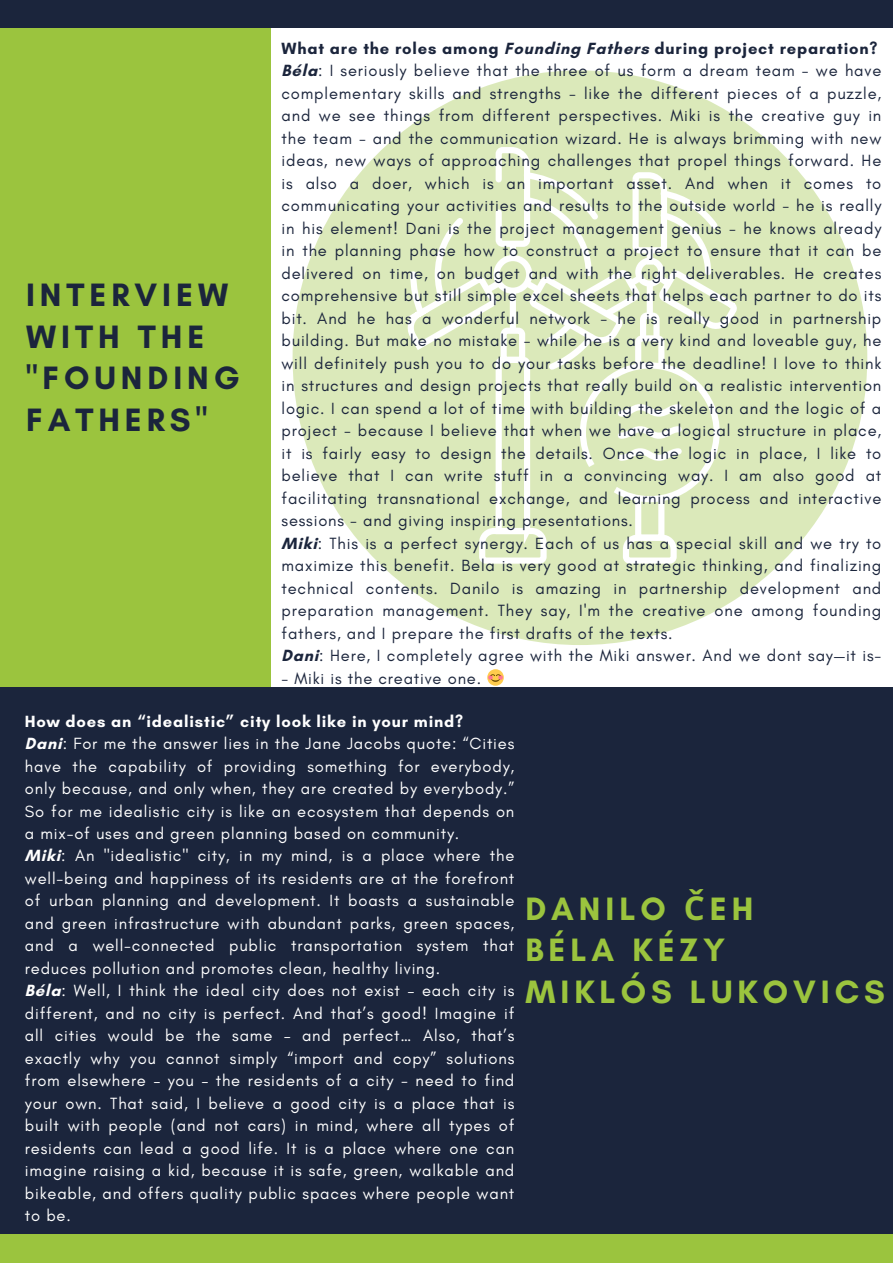
<style>
.page{position:relative;width:893px;height:1264px;background:#fff}
.page>*{position:absolute;margin:0;border:0;box-sizing:border-box;transform-origin:0 0}
.t1{font:700 33px/41.5px "Glacial Indifference";letter-spacing:.15em;color:#1b253c}
.t2{font:700 33px "Glacial Indifference";letter-spacing:.15em;color:#9bc43e}
.t3{font:16.5px/22.5px "Glacial Indifference";letter-spacing:.05em;color:#1b253c;text-align:justify}
.t4{font:16.5px/22.5px "Glacial Indifference";letter-spacing:.05em;color:#fff;text-align:justify}
.t5{font:700 16.5px "Glacial Indifference";letter-spacing:.05em;color:#1b253c}
.t6{font:700 16.5px "Glacial Indifference";letter-spacing:.05em;color:#fff}
.s1{font-weight:700}
.s2{font-family:"Noto Sans"}
</style>
<div class="page">
<div style="left:0;top:28px;width:270px;height:725px;background:#9bc43e"></div>
<div style="left:0;top:687px;width:892px;height:575px;background:#1b253c"></div>
<div style="left:0;top:0;width:892px;height:27px;background:#1b253c"></div>
<div style="left:0;top:1234px;width:892px;height:28px;background:#9bc43e"></div>
<div style="left:292px;top:70px;width:575px;height:575px;background:#dbe9ba;border-radius:50%"></div>
<svg style="left:407px;top:147px;width:330px;height:417px"></svg>
<p class="t1" style="left:26px;top:273px;width:215px">INTERVIEW<br>WITH THE "FOUNDING<br>FATHERS"</p>
<p class="t5" style="left:281px;top:38px;width:597px">What are the roles among Founding Fathers during project reparation?</p>
<p class="t3" style="left:281px;top:59px;width:601px"><span class="s1">Béla</span>: I seriously believe that the three of us form a dream team - we have complementary skills and strengths - like the different pieces of a puzzle, and we see things from different perspectives. Miki is the creative guy in the team - and the communication wizard. He is always brimming with new ideas, new ways of approaching challenges that propel things forward. He is also a doer, which is an important asset. And when it comes to communicating your activities and results to the outside world - he is really in his element! Dani is the project management genius - he knows already in the planning phase how to construct a project to ensure that it can be delivered on time, on budget and with the right deliverables. He creates comprehensive but still simple excel sheets that helps each partner to do its bit. And he has a wonderful network - he is really good in partnership building. But make no mistake - while he is a very kind and loveable guy, he will definitely push you to do your tasks before the deadline! I love to think in structures and design projects that really build on a realistic intervention logic. I can spend a lot of time with building the skeleton and the logic of a project - because I believe that when we have a logical structure in place, it is fairly easy to design the details. Once the logic in place, I like to believe that I can write stuff in a convincing way. I am also good at facilitating transnational exchange, and learning process and interactive sessions - and giving inspiring presentations.</p>
<p class="t3" style="left:281px;top:531px;width:601px"><span class="s1">Miki</span>: This is a perfect synergy. Each of us has a special skill and we try to maximize this benefit. Bela is very good at strategic thinking, and finalizing technical contents. Danilo is amazing in partnership development and preparation management. They say, I'm the creative one among founding fathers, and I prepare the first drafts of the texts.</p>
<p class="t3" style="left:281px;top:644px;width:601px"><span class="s1">Dani</span>: Here, I completely agree with the Miki answer. And we dont say—it is-</p>
<p class="t3" style="left:281px;top:666px;width:201px">- Miki is the creative one.</p>
<p class="t6" style="left:25px;top:711px;width:439px">How does an “idealistic” city look like in your mind?</p>
<p class="t4" style="left:25px;top:732px;width:491px"><span class="s1">Dani</span>: For me the answer lies in the Jane Jacobs quote: “Cities have the capability of providing something for everybody, only because, and only when, they are created by everybody.” So for me idealistic city is like an ecosystem that depends on a mix-of uses and green planning based on community.</p>
<p class="t4" style="left:25px;top:844px;width:491px"><span class="s1">Miki</span>: An "idealistic" city, in my mind, is a place where the well-being and happiness of its residents are at the forefront of urban planning and development. It boasts a sustainable and green infrastructure with abundant parks, green spaces, and a well-connected public transportation system that reduces pollution and promotes clean, healthy living.</p>
<p class="t4" style="left:25px;top:979px;width:491px"><span class="s1">Béla</span>: Well, I think the ideal city does not exist – each city is different, and no city is perfect. And that’s good! Imagine if all cities would be the same – and perfect… Also, that’s exactly why you cannot simply “import and copy” solutions from elsewhere – you – the residents of a city - need to find your own. That said, I believe a good city is a place that is built with people (and not cars) in mind, where all types of residents can lead a good life. It is a place where one can imagine raising a kid, because it is safe, green, walkable and bikeable, and offers quality public spaces where people want to be.</p>
<p class="t2" style="left:525px;top:888px;width:229px">DANILO <span class="s2">Č</span>EH</p>
<p class="t2" style="left:525px;top:929px;width:201px">BÉLA KÉZY</p>
<p class="t2" style="left:525px;top:971px;width:361px">MIKLÓS LUKOVICS</p>
</div>
